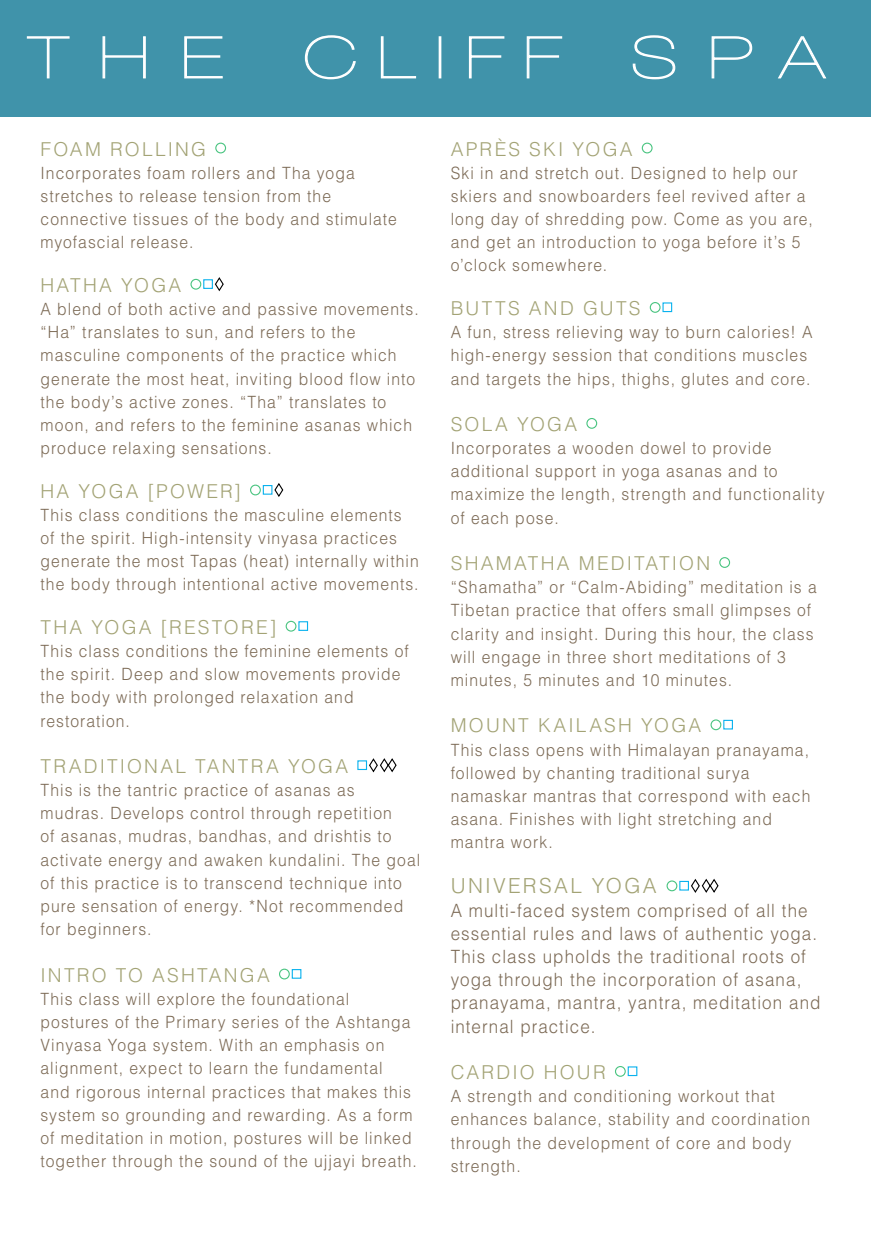
<style>
.page{position:relative;width:871px;height:1236px;background:#fff}
.page>*{position:absolute;margin:0;border:0;box-sizing:border-box;transform-origin:0 0}
.t1{font:300 20.7px "Helvetica LT Std";letter-spacing:.115em;color:#a3a375}
.t2{font:300 19.12px "Helvetica LT Std";letter-spacing:.12em;color:#a3a375}
.t3{font:300 18.22px/23.2px "Helvetica LT Std";letter-spacing:.065em;color:#7c6a55;scale:.93 1}
.t4{font:300 16.88px/23.2px "Helvetica LT Std";letter-spacing:.065em;color:#7c6a55;scale:.93 1}
</style>
<div class="page">
<div style="left:0;top:0;width:871px;height:117px;background:#4093aa"></div>
<svg style="left:304px;top:35px;width:52px;height:44px"></svg>
<svg style="left:380px;top:36px;width:37px;height:43px"></svg>
<div style="left:439px;top:36px;width:2px;height:42px;border:1px solid #fff"></div>
<svg style="left:468px;top:36px;width:37px;height:43px"></svg>
<svg style="left:526px;top:36px;width:37px;height:43px"></svg>
<svg style="left:27px;top:36px;width:43px;height:43px"></svg>
<svg style="left:102px;top:36px;width:44px;height:43px"></svg>
<svg style="left:184px;top:36px;width:39px;height:43px"></svg>
<svg style="left:632px;top:35px;width:44px;height:44px"></svg>
<svg style="left:711px;top:36px;width:42px;height:43px"></svg>
<svg style="left:778px;top:36px;width:48px;height:43px"></svg>
<div style="left:215px;top:143px;width:11px;height:10px;border:1px solid #49c480;border-radius:50%"></div>
<div style="left:190px;top:279px;width:11px;height:10px;border:1px solid #49c480;border-radius:50%"></div>
<div style="left:203px;top:279px;width:10px;height:10px;border:1px solid #0ab2ee"></div>
<svg style="left:215px;top:277px;width:9px;height:15px"></svg>
<div style="left:250px;top:484px;width:11px;height:11px;border:1px solid #49c480;border-radius:50%"></div>
<div style="left:263px;top:485px;width:9px;height:9px;border:1px solid #0ab2ee"></div>
<svg style="left:274px;top:483px;width:10px;height:14px"></svg>
<div style="left:286px;top:620px;width:10px;height:11px;border:1px solid #49c480;border-radius:50%"></div>
<div style="left:298px;top:621px;width:10px;height:10px;border:1px solid #0ab2ee"></div>
<div style="left:357px;top:760px;width:10px;height:10px;border:1px solid #0ab2ee"></div>
<svg style="left:369px;top:758px;width:28px;height:15px"></svg>
<div style="left:279px;top:968px;width:11px;height:11px;border:1px solid #49c480;border-radius:50%"></div>
<div style="left:292px;top:968px;width:9px;height:10px;border:1px solid #0ab2ee"></div>
<div style="left:642px;top:143px;width:10px;height:10px;border:1px solid #49c480;border-radius:50%"></div>
<div style="left:650px;top:302px;width:10px;height:11px;border:1px solid #49c480;border-radius:50%"></div>
<div style="left:662px;top:302px;width:10px;height:10px;border:1px solid #0ab2ee"></div>
<div style="left:586px;top:418px;width:11px;height:11px;border:1px solid #49c480;border-radius:50%"></div>
<div style="left:719px;top:557px;width:11px;height:11px;border:1px solid #49c480;border-radius:50%"></div>
<div style="left:710px;top:719px;width:11px;height:11px;border:1px solid #49c480;border-radius:50%"></div>
<div style="left:723px;top:719px;width:10px;height:10px;border:1px solid #0ab2ee"></div>
<div style="left:666px;top:880px;width:11px;height:11px;border:1px solid #49c480;border-radius:50%"></div>
<div style="left:679px;top:880px;width:10px;height:10px;border:1px solid #0ab2ee"></div>
<svg style="left:691px;top:878px;width:28px;height:15px"></svg>
<div style="left:615px;top:1065px;width:11px;height:11px;border:1px solid #49c480;border-radius:50%"></div>
<div style="left:628px;top:1066px;width:9px;height:9px;border:1px solid #0ab2ee"></div>
<p class="t2" style="left:40px;top:137px;width:167px">FOAM ROLLING</p>
<p class="t4" style="left:40px;top:161px;width:384px">Incorporates foam rollers and Tha yoga stretches to release tension from the connective tissues of the body and stimulate myofascial release.</p>
<p class="t2" style="left:40px;top:273px;width:142px">HATHA YOGA</p>
<p class="t4" style="left:40px;top:297px;width:408px">A blend of both active and passive movements. “Ha” translates to sun, and refers to the masculine components of the practice which generate the most heat, inviting blood flow into the body’s active zones. “Tha” translates to moon, and refers to the feminine asanas which produce relaxing sensations.</p>
<p class="t2" style="left:40px;top:479px;width:202px">HA YOGA [POWER]</p>
<p class="t4" style="left:40px;top:503px;width:408px">This class conditions the masculine elements of the spirit. High-intensity vinyasa practices generate the most Tapas (heat) internally within the body through intentional active movements.</p>
<p class="t2" style="left:40px;top:615px;width:237px">THA YOGA [RESTORE]</p>
<p class="t4" style="left:40px;top:639px;width:397px">This class conditions the feminine elements of the spirit. Deep and slow movements provide the body with prolonged relaxation and restoration.</p>
<p class="t2" style="left:40px;top:754px;width:309px">TRADITIONAL TANTRA YOGA</p>
<p class="t4" style="left:40px;top:778px;width:410px">This is the tantric practice of asanas as mudras. Develops control through repetition<br>of asanas, mudras, bandhas, and drishtis to activate energy and awaken kundalini. The goal of this practice is to transcend technique into pure sensation of energy. *Not recommended for beginners.</p>
<p class="t2" style="left:40px;top:962px;width:231px">INTRO TO ASHTANGA</p>
<p class="t4" style="left:40px;top:986px;width:406px">This class will explore the foundational postures of the Primary series of the Ashtanga Vinyasa Yoga system. With an emphasis on alignment, expect to learn the fundamental<br>and rigorous internal practices that makes this system so grounding and rewarding. As a form of meditation in motion, postures will be linked together through the sound of the ujjayi breath.</p>
<p class="t2" style="left:451px;top:137px;width:183px">APRÈS SKI YOGA</p>
<p class="t4" style="left:451px;top:161px;width:391px">Ski in and stretch out. Designed to help our skiers and snowboarders feel revived after a long day of shredding pow. Come as you are, and get an introduction to yoga before it’s 5 o’clock somewhere.</p>
<p class="t2" style="left:451px;top:296px;width:191px">BUTTS AND GUTS</p>
<p class="t4" style="left:451px;top:320px;width:390px">A fun, stress relieving way to burn calories! A high-energy session that conditions muscles and targets the hips, thighs, glutes and core.</p>
<p class="t2" style="left:451px;top:412px;width:128px">SOLA YOGA</p>
<p class="t4" style="left:451px;top:436px;width:404px">Incorporates a wooden dowel to provide additional support in yoga asanas and to maximize the length, strength and functionality of each pose.</p>
<p class="t2" style="left:451px;top:551px;width:261px">SHAMATHA MEDITATION</p>
<p class="t4" style="left:451px;top:575px;width:395px">“Shamatha” or “Calm-Abiding” meditation is a Tibetan practice that offers small glimpses of clarity and insight. During this hour, the class will engage in three short meditations of 3 minutes, 5 minutes and 10 minutes.</p>
<p class="t2" style="left:451px;top:713px;width:252px">MOUNT KAILASH YOGA</p>
<p class="t4" style="left:451px;top:737px;width:388px">This class opens with Himalayan pranayama, followed by chanting traditional surya namaskar mantras that correspond with each asana. Finishes with light stretching and mantra work.</p>
<p class="t1" style="left:451px;top:873px;width:207px">UNIVERSAL YOGA</p>
<p class="t3" style="left:451px;top:898px;width:399px">A multi-faced system comprised of all the essential rules and laws of authentic yoga.<br>This class upholds the traditional roots of yoga through the incorporation of asana, pranayama, mantra, yantra, meditation and internal practice.</p>
<p class="t2" style="left:451px;top:1060px;width:157px">CARDIO HOUR</p>
<p class="t4" style="left:451px;top:1084px;width:388px">A strength and conditioning workout that enhances balance, stability and coordination through the development of core and body strength.</p>
</div>
